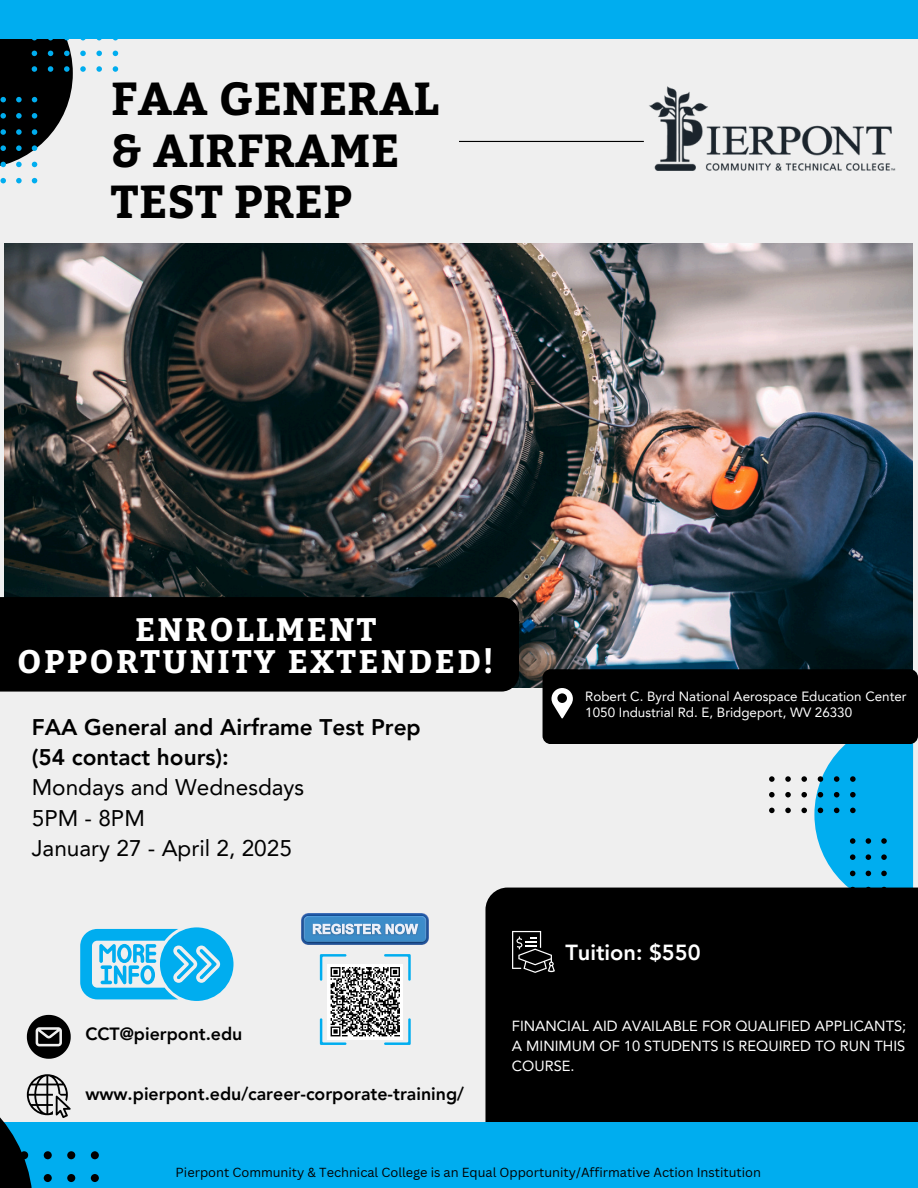
<style>
.page{position:relative;width:918px;height:1188px;background:#efefef}
.page>*{position:absolute;margin:0;border:0;box-sizing:border-box;transform-origin:0 0}
.t1{font:700 46.05px/51.3px "Bitter";color:#000}
.t2{font:700 32.55px/32.1px "Bitter";letter-spacing:.07em;color:#fff;text-align:center}
.t3{font:22.65px/30.3px "Avenir LT Pro";color:#000}
.t4{font:800 21.75px "Avenir LT Pro";color:#fff}
.t5{font:800 17.7px "Avenir LT Pro";color:#000}
.t6{font:14.7px/19.6px "Avenir LT Pro";color:#fff;text-align:justify}
.t7{font:13.35px "Avenir LT Pro";color:#fff}
.t8{font:12.75px "Canva Sans";color:#000}
.s1{font-weight:800}
</style>
<div class="page">
<img style="left:5px;top:243px;width:908px;height:445px">
<div style="left:0;top:597px;width:519px;height:95px;background:#000"></div>
<svg style="left:769px;top:744px;width:144px;height:144px"></svg>
<svg style="left:0;top:39px;width:118px;height:144px"></svg>
<div style="left:485px;top:888px;width:433px;height:234px;background:#000"></div>
<div style="left:0;top:1122px;width:918px;height:66px;background:#00adef"></div>
<div style="left:0;top:0;width:918px;height:39px;background:#00adef"></div>
<svg style="left:512px;top:931px;width:43px;height:42px;background:#343434"></svg>
<div style="left:543px;top:669px;width:375px;height:75px;background:#000;border-radius:8px"></div>
<hr style="left:459px;top:141px;width:185px;height:1px;background:#000">
<img style="left:634px;top:86px;width:279px;height:199px">
<svg style="left:552px;top:688px;width:21px;height:31px"></svg>
<svg style="left:320px;top:954px;width:91px;height:91px"></svg>
<svg style="left:80px;top:927px;width:153px;height:74px"></svg>
<svg style="left:27px;top:1015px;width:44px;height:44px"></svg>
<svg style="left:0;top:1074px;width:99px;height:114px"></svg>
<img style="left:302px;top:913px;width:127px;height:32px">
<p class="t1" style="left:111px;top:71px;width:329px">FAA GENERAL &amp; AIRFRAME<br>TEST PREP</p>
<p class="t2" style="left:17px;top:612px;width:478px">ENROLLMENT<br>OPPORTUNITY EXTENDED!</p>
<h1 class="t3" style="left:32px;top:714px;width:391px"><span class="s1">FAA General and Airframe Test Prep (54 contact hours):<br></span>Mondays and Wednesdays<br>5PM - 8PM<br>January 27 - April 2, 2025</h1>
<p class="t7" style="left:585px;top:690px;width:323px">Robert C. Byrd National Aerospace Education Center</p>
<p class="t7" style="left:585px;top:707px;width:268px">1050 Industrial Rd. E, Bridgeport, WV 26330</p>
<p class="t5" style="left:85px;top:1027px;width:159px">CCT@pierpont.edu</p>
<p class="t5" style="left:85px;top:1087px;width:380px">www.pierpont.edu/career-corporate-training/</p>
<p class="t4" style="left:565px;top:943px;width:137px">Tuition: $550</p>
<h2 class="t6" style="left:512px;top:1018px;width:396px">FINANCIAL AID AVAILABLE FOR QUALIFIED APPLICANTS; A MINIMUM OF 10 STUDENTS IS REQUIRED TO RUN THIS COURSE.</h2>
<p class="t8" style="left:176px;top:1164px;width:587px">Pierpont Community &amp; Technical College is an Equal Opportunity/Affirmative Action Institution</p>
</div>
